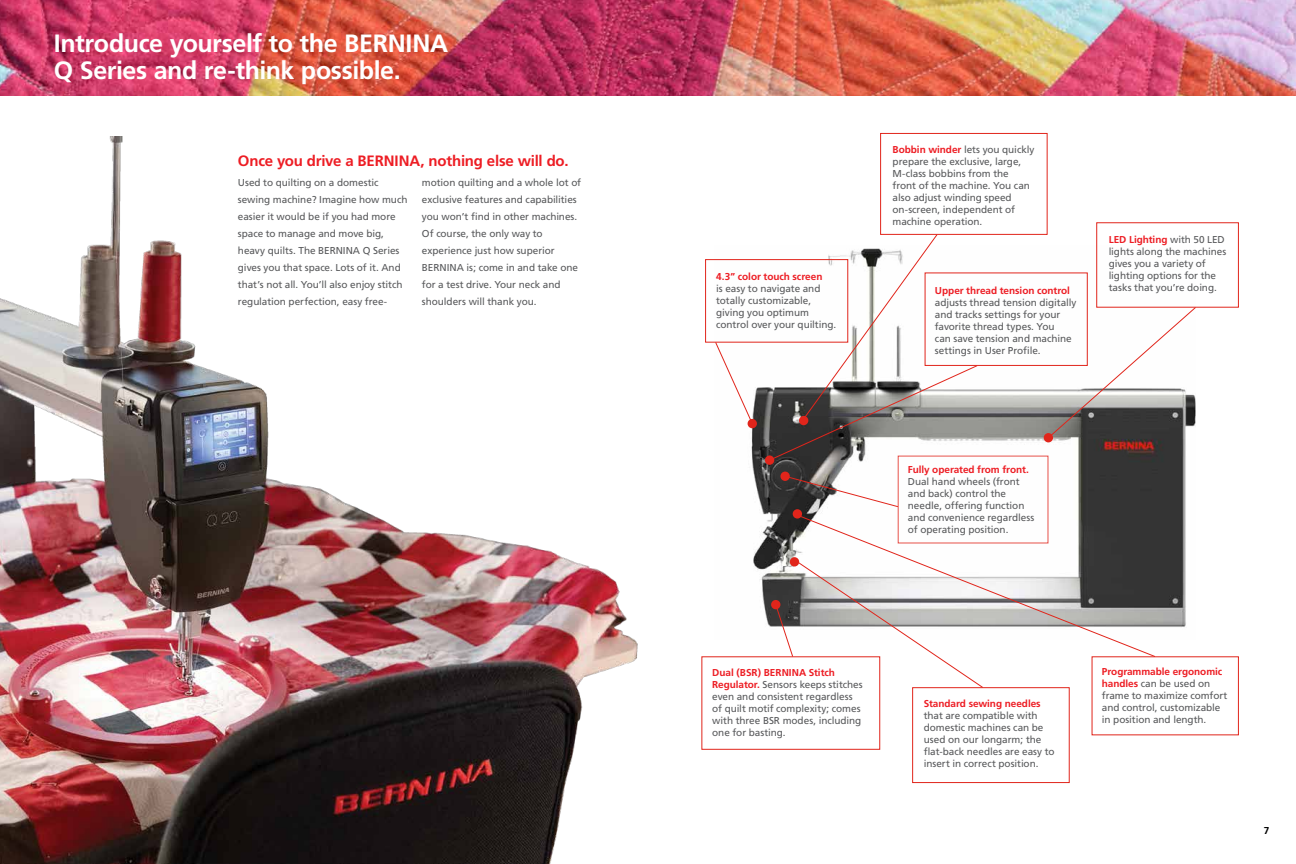
<style>
.page{position:relative;width:1296px;height:864px;background:#fff}
.page>*{position:absolute;margin:0;border:0;box-sizing:border-box;transform-origin:0 0}
.t1{font:700 25px/27px "Frutiger";letter-spacing:-.015em;color:#fff}
.t2{font:700 15px "Frutiger";letter-spacing:-.015em;color:#ed1d24}
.t3{font:10px/12px "Frutiger";letter-spacing:-.005em;color:#58595b}
.t4{font:700 10px "Frutiger";letter-spacing:-.005em;color:#ed1d24}
.t5{font:700 10px "Frutiger";color:#000}
.s1{font-weight:700;color:#ed1d24}
</style>
<div class="page">
<img style="left:0;top:0;width:1296px;height:95px">
<img style="left:747px;top:272px;width:439px;height:355px">
<div style="left:705px;top:259px;width:143px;height:83px;border:1px solid #e1251b"></div>
<div style="left:880px;top:133px;width:167px;height:102px;border:1px solid #e1251b"></div>
<svg style="left:715px;top:342px;width:38px;height:82px"></svg>
<svg style="left:769px;top:234px;width:209px;height:227px"></svg>
<svg style="left:785px;top:476px;width:113px;height:31px"></svg>
<svg style="left:799px;top:515px;width:357px;height:142px"></svg>
<svg style="left:775px;top:561px;width:208px;height:127px"></svg>
<div style="left:748px;top:419px;width:9px;height:9px;background:#e1251b;border-radius:50%"></div>
<div style="left:765px;top:455px;width:9px;height:10px;background:#e1251b;border-radius:50%"></div>
<div style="left:780px;top:472px;width:10px;height:9px;background:#e1251b;border-radius:50%"></div>
<div style="left:790px;top:557px;width:9px;height:10px;background:#e1251b;border-radius:50%"></div>
<div style="left:793px;top:509px;width:9px;height:10px;background:#e1251b;border-radius:50%"></div>
<div style="left:771px;top:600px;width:9px;height:9px;background:#e1251b;border-radius:50%"></div>
<div style="left:799px;top:416px;width:9px;height:9px;background:#e1251b;border-radius:50%"></div>
<div style="left:925px;top:273px;width:163px;height:93px;border:1px solid #e1251b"></div>
<div style="left:912px;top:687px;width:157px;height:96px;border:1px solid #e1251b"></div>
<div style="left:702px;top:657px;width:178px;height:93px;border:1px solid #e1251b"></div>
<div style="left:898px;top:456px;width:150px;height:87px;background:#fff"></div>
<div style="left:1096px;top:223px;width:143px;height:84px;border:1px solid #e1251b"></div>
<svg style="left:1047px;top:307px;width:149px;height:132px"></svg>
<div style="left:1044px;top:433px;width:9px;height:9px;background:#e1251b;border-radius:50%"></div>
<img style="left:0;top:137px;width:638px;height:727px">
<h1 class="t1" style="left:54px;top:29px;width:396px">Introduce yourself to the BERNINA<br>Q Series and re-think possible.</h1>
<h2 class="t2" style="left:238px;top:152px;width:332px">Once you drive a BERNINA, nothing else will do.</h2>
<p class="t3" style="left:238px;top:174px;width:171px;line-height:17px">Used to quilting on a domestic sewing machine? Imagine how much easier it would be if you had more space to manage and move big, heavy quilts. The BERNINA Q Series gives you that space. Lots of it. And that’s not all. You’ll also enjoy stitch regulation perfection, easy free-</p>
<p class="t3" style="left:422px;top:174px;width:161px;line-height:17px">motion quilting and a whole lot of exclusive features and capabilities you won’t find in other machines.<br>Of course, the only way to experience just how superior<br>BERNINA is; come in and take one for a test drive. Your neck and shoulders will thank you.</p>
<p class="t3" style="left:893px;top:143px;width:143px"><span class="s1">Bobbin winder</span> lets you quickly prepare the exclusive, large,<br>M-class bobbins from the front of the machine. You can also adjust winding speed on-screen, independent of machine operation.</p>
<p class="t4" style="left:716px;top:271px;width:108px">4.3” color touch screen</p>
<p class="t3" style="left:716px;top:283px;width:122px">is easy to navigate and totally customizable, giving you optimum control over your quilting.</p>
<p class="t4" style="left:935px;top:284px;width:137px">Upper thread tension control</p>
<p class="t3" style="left:935px;top:296px;width:143px">adjusts thread tension digitally and tracks settings for your favorite thread types. You<br>can save tension and machine settings in User Profile.</p>
<p class="t3" style="left:1109px;top:234px;width:119px"><span class="s1">LED Lighting</span> with 50 LED lights along the machines gives you a variety of lighting options for the tasks that you’re doing.</p>
<p class="t4" style="left:908px;top:464px;width:123px">Fully operated from front.</p>
<p class="t3" style="left:908px;top:475px;width:128px">Dual hand wheels (front and back) control the needle, offering function and convenience regardless of operating position.</p>
<p class="t3" style="left:712px;top:667px;width:152px"><span class="s1">Dual (BSR) BERNINA Stitch<br>Regulator.</span> Sensors keeps stitches even and consistent regardless of quilt motif complexity; comes with three BSR modes, including one for basting.</p>
<p class="t4" style="left:924px;top:698px;width:119px">Standard sewing needles</p>
<p class="t3" style="left:924px;top:709px;width:132px">that are compatible with domestic machines can be used on our longarm; the flat-back needles are easy to insert in correct position.</p>
<p class="t3" style="left:1102px;top:665px;width:127px"><span class="s1">Programmable ergonomic handles</span> can be used on frame to maximize comfort and control, customizable in position and length.</p>
<p class="t5" style="left:1264px;top:824px;width:7px">7</p>
</div>
